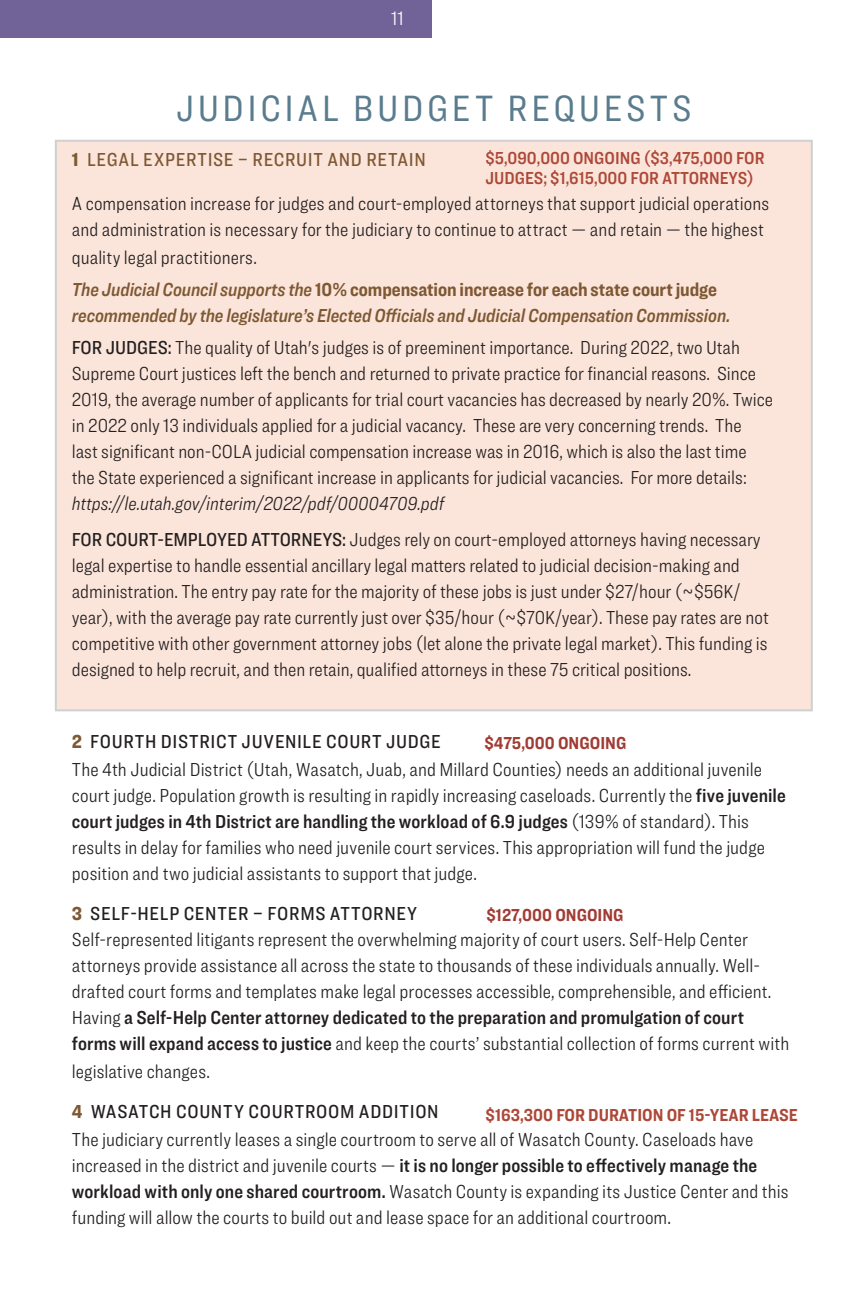
<style>
.page{position:relative;width:864px;height:1296px;background:#fff}
.page>*{position:absolute;margin:0;border:0;box-sizing:border-box;transform-origin:0 0}
.t1{font:38px "Ringside Condensed";letter-spacing:.095em;color:#5a7c8e}
.t2{font:300 20px "Ringside Condensed";color:#fff}
.t3{font:300 19.6px/26px "Ringside Condensed";color:#231f20}
.t4{font:19.6px/26px "Ringside Condensed Semi";letter-spacing:.005em;color:#231f20}
.t5{font:700 19.6px/32px "Ringside Condensed";letter-spacing:-.005em;color:#7e5833}
.t6{font:19.6px "Ringside Condensed Semi Ital";letter-spacing:-.005em;color:#7e5833}
.t7{font:500 19.6px "Ringside Condensed";letter-spacing:.035em;color:#231f20}
.t8{font:italic 300 19.6px "Ringside Condensed";color:#231f20}
.t9{font:500 19.6px "Ringside Condensed";letter-spacing:.04em;color:#7e5833}
.t10{font:18px/20px "Ringside Condensed Semi";color:#ad4838}
.t11{font:700 18px "Ringside Condensed";color:#ad4838}
.t12{font:700 18px "Ringside Condensed";color:#a13c34}
.s1{font-weight:900}
.s2{font-weight:300;color:#231f20}
.s3{font-family:"Ringside Condensed Semi Ital";font-weight:400}
.s4{font-weight:500}
.s5{font-weight:900;color:#7e5833}
.s6{font-family:"Ringside Condensed Semi";font-weight:400}
.s7{font-family:"Ringside Condensed";font-weight:300}
.s8{font-size:20px}
</style>
<div class="page">
<div style="left:56px;top:141px;width:756px;height:569px;background:#fbe5da"></div>
<div style="left:0;top:0;width:432px;height:38px;background:#716397"></div>
<p class="t2" style="left:391px;top:5px;width:14px">11</p>
<p class="t1" style="left:176px;top:82px;width:517px">JUDICIAL BUDGET REQUESTS</p>
<p class="t10" style="left:485px;top:148px;width:281px">$5,090,000 ONGOING ($3,475,000 FOR<br>JUDGES; $1,615,000 FOR ATTORNEYS)</p>
<p class="t9" style="left:72px;top:145px;width:356px"><span class="s1">1</span> LEGAL EXPERTISE – RECRUIT AND RETAIN</p>
<p class="t3" style="left:72px;top:190px;width:699px">A compensation increase for judges and court-employed attorneys that support judicial operations and administration is necessary for the judiciary to continue to attract — and retain — the highest</p>
<p class="t5" style="left:72px;top:240px;width:647px"><span class="s2">quality legal practitioners.<br></span><span class="s3">The Judicial Council supports the</span> 10% compensation increase for each state court judge</p>
<p class="t6" style="left:72px;top:301px;width:660px">recommended by the legislature’s Elected Officials and Judicial Compensation Commission.</p>
<p class="t3" style="left:72px;top:334px;width:703px"><span class="s4">FOR JUDGES:</span> The quality of Utah's judges is of preeminent importance. During 2022, two Utah Supreme Court justices left the bench and returned to private practice for financial reasons. Since 2019, the average number of applicants for trial court vacancies has decreased by nearly 20%. Twice in 2022 only 13 individuals applied for a judicial vacancy. These are very concerning trends. The<br>last significant non-COLA judicial compensation increase was in 2016, which is also the last time the State experienced a significant increase in applicants for judicial vacancies. For more details:</p>
<p class="t8" style="left:72px;top:490px;width:374px">https://le.utah.gov/interim/2022/pdf/00004709.pdf</p>
<p class="t3" style="left:72px;top:526px;width:699px"><span class="s4">FOR COURT-EMPLOYED ATTORNEYS:</span> Judges rely on court-employed attorneys having necessary legal expertise to handle essential ancillary legal matters related to judicial decision-making and administration. The entry pay rate for the majority of these jobs is just under $27/hour (~$56K/ year), with the average pay rate currently just over $35/hour (~$70K/year). These pay rates are not competitive with other government attorney jobs (let alone the private legal market). This funding is designed to help recruit, and then retain, qualified attorneys in these 75 critical positions.</p>
<p class="t3" style="left:72px;top:727px;width:692px;line-height:28px"><span class="s5">2</span> <span class="s4">FOURTH DISTRICT JUVENILE COURT JUDGE<br></span>The 4th Judicial District (Utah, Wasatch, Juab, and Millard Counties) needs an additional juvenile</p>
<p class="t3" style="left:72px;top:782px;width:715px">court judge. Population growth is resulting in rapidly increasing caseloads. Currently the <span class="s6">five juvenile court judges in 4th District are handling the workload of 6.9 judges</span> (139% of standard). This results in delay for families who need juvenile court services. This appropriation will fund the judge position and two judicial assistants to support that judge.</p>
<p class="t7" style="left:72px;top:899px;width:347px"><span class="s5">3</span> SELF-HELP CENTER – FORMS ATTORNEY</p>
<p class="t3" style="left:72px;top:926px;width:701px">Self-represented litigants represent the overwhelming majority of court users. Self-Help Center attorneys provide assistance all across the state to thousands of these individuals annually. Well&shy;drafted court forms and templates make legal processes accessible, comprehensible, and efficient.</p>
<p class="t4" style="left:72px;top:1004px;width:719px"><span class="s7">Having</span> a Self-Help Center attorney dedicated to the preparation and promulgation of court forms will expand access to justice <span class="s7">and keep the courts’ substantial collection of forms current with</span></p>
<p class="t3" style="left:72px;top:1058px;width:140px">legislative changes.</p>
<p class="t7" style="left:72px;top:1097px;width:368px"><span class="s5">4</span> WASATCH COUNTY COURTROOM ADDITION</p>
<p class="t3" style="left:72px;top:1126px;width:718px">The judiciary currently leases a single courtroom to serve all of Wasatch County. Caseloads have increased in the district and juvenile courts — <span class="s6">it is no longer possible to effectively manage the workload with only one shared courtroom.</span> Wasatch County is expanding its Justice Center and this funding will allow the courts to build out and lease space for an additional courtroom<span class="s8">.</span></p>
<p class="t12" style="left:484px;top:730px;width:143px">$475,000 ONGOING</p>
<p class="t12" style="left:486px;top:902px;width:139px">$127,000 ONGOING</p>
<p class="t11" style="left:486px;top:1102px;width:314px">$163,300 FOR DURATION OF 15-YEAR LEASE</p>
</div>
